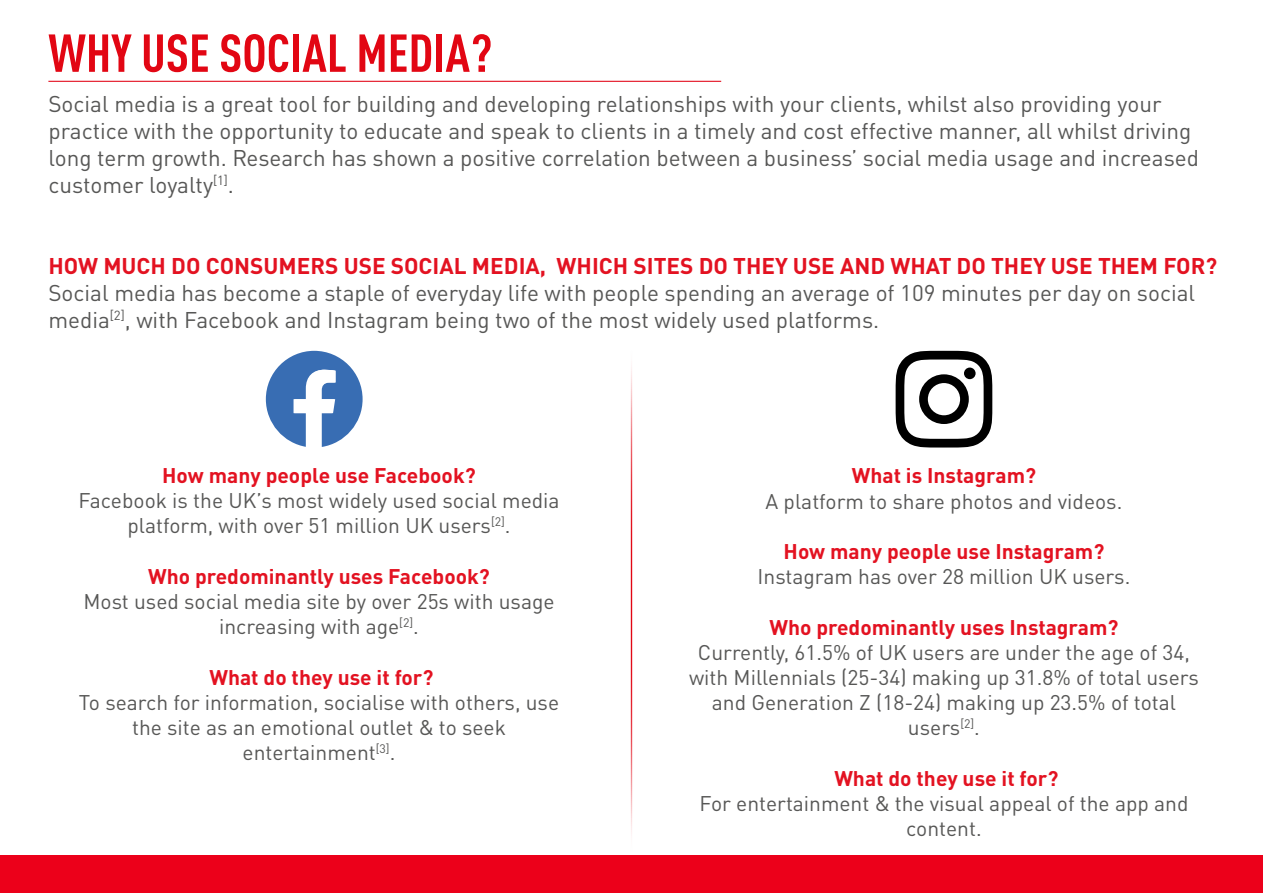
<style>
.page{position:relative;width:1263px;height:893px;background:#fff}
.page>*{position:absolute;margin:0;border:0;box-sizing:border-box;transform-origin:0 0}
.t1{font:700 condensed 52.5px "DIN Pro";color:#e20613}
.t2{font:22.5px/27px "DIN Pro";color:#575756}
.t3{font:700 22.5px "DIN Pro";color:#e31221}
.t4{font:21px/25.2px "DIN Pro";color:#575756;text-align:center}
.t5{font:700 21px "DIN Pro";color:#e31221}
</style>
<div class="page">
<div style="left:0;top:855px;width:1263px;height:38px;background:#ec001a"></div>
<hr style="left:48px;top:81px;width:673px;height:1px;background:#e31221">
<svg style="left:266px;top:351px;width:97px;height:96px"></svg>
<svg style="left:895px;top:351px;width:97px;height:97px"></svg>
<div style="left:964px;top:368px;width:11px;height:11px;background:#000;border-radius:50%"></div>
<h1 class="t1" style="left:48px;top:15px;width:445px">WHY USE SOCIAL MEDIA?</h1>
<p class="t2" style="left:48px;top:89px;width:1152px">Social media is a great tool for building and developing relationships with your clients, whilst also providing your practice with the opportunity to educate and speak to clients in a timely and cost effective manner, all whilst driving long term growth. Research has shown a positive correlation between a business’ social media usage and increased customer loyalty<sup>[1]</sup>.</p>
<p class="t3" style="left:48px;top:248px;width:1170px">HOW MUCH DO CONSUMERS USE SOCIAL MEDIA, WHICH SITES DO THEY USE AND WHAT DO THEY USE THEM FOR?</p>
<p class="t2" style="left:48px;top:278px;width:1148px">Social media has become a staple of everyday life with people spending an average of 109 minutes per day on social media<sup>[2]</sup>, with Facebook and Instagram being two of the most widely used platforms.</p>
<p class="t5" style="left:162px;top:459px;width:315px">How many people use Facebook?</p>
<p class="t4" style="left:78px;top:487px;width:483px">Facebook is the UK’s most widely used social media platform, with over 51 million UK users<sup>[2]</sup>.</p>
<p class="t5" style="left:148px;top:560px;width:343px">Who predominantly uses Facebook?</p>
<p class="t4" style="left:83px;top:587px;width:473px">Most used social media site by over 25s with usage increasing with age<sup>[2]</sup>.</p>
<p class="t5" style="left:209px;top:661px;width:226px">What do they use it for?</p>
<p class="t4" style="left:79px;top:688px;width:482px">To search for information, socialise with others, use the site as an emotional outlet &amp; to seek entertainment<sup>[3]</sup>.</p>
<p class="t5" style="left:852px;top:459px;width:186px">What is Instagram?</p>
<p class="t4" style="left:765px;top:487px;width:358px">A platform to share photos and videos.</p>
<p class="t5" style="left:783px;top:535px;width:322px">How many people use Instagram?</p>
<p class="t4" style="left:758px;top:563px;width:374px">Instagram has over 28 million UK users.</p>
<p class="t5" style="left:769px;top:611px;width:350px">Who predominantly uses Instagram?</p>
<p class="t4" style="left:689px;top:638px;width:511px">Currently, 61.5% of UK users are under the age of 34, with Millennials (25-34) making up 31.8% of total users and Generation Z (18-24) making up 23.5% of total users<sup>[2]</sup>.</p>
<p class="t5" style="left:834px;top:762px;width:226px">What do they use it for?</p>
<p class="t4" style="left:699px;top:789px;width:490px">For entertainment &amp; the visual appeal of the app and content.</p>
</div>
